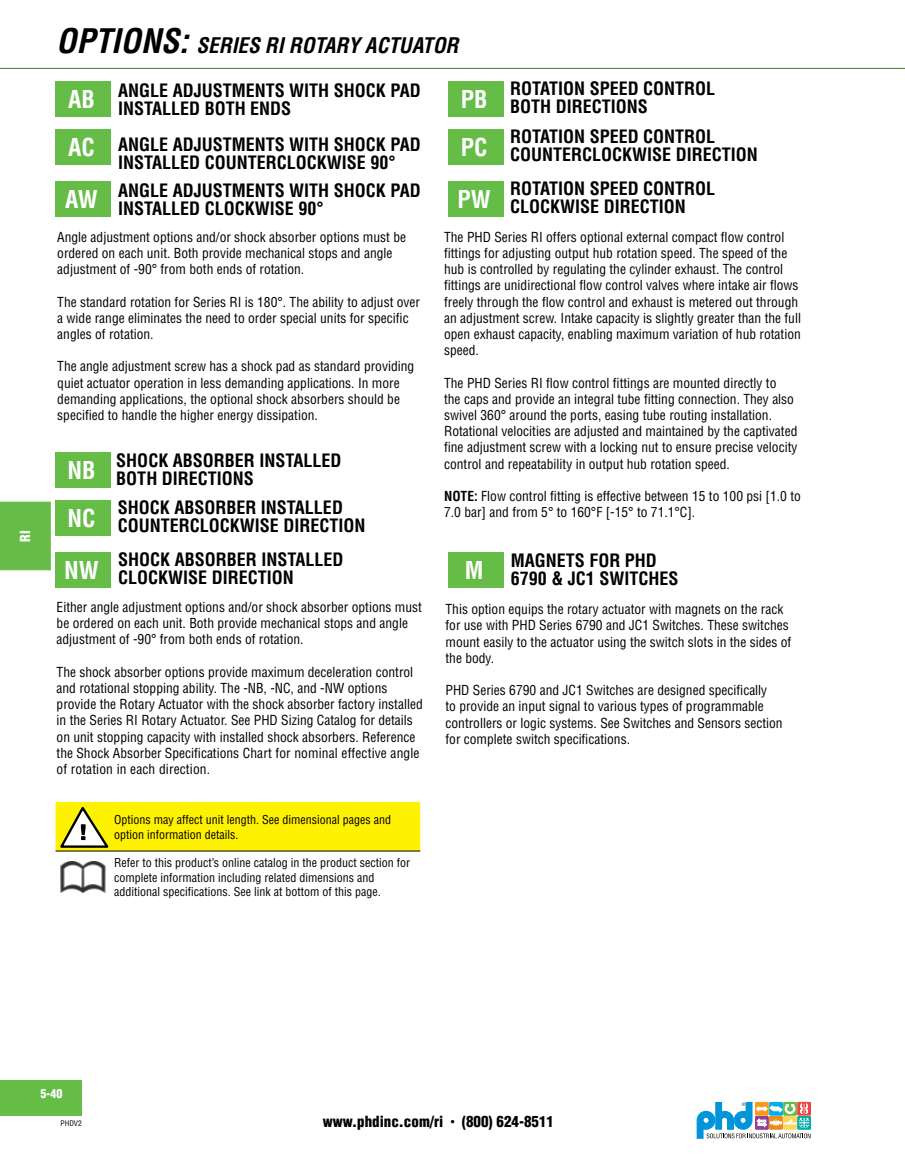
<style>
.page{position:relative;width:905px;height:1161px;background:#fff}
.page>*{position:absolute;margin:0;border:0;box-sizing:border-box;transform-origin:0 0}
.t1{font:700 condensed 24px "Helvetica";color:#fff}
.t2{font:italic 700 condensed 21px "Helvetica";color:#000}
.t3{font:700 condensed 18px/18px "Helvetica";color:#000}
.t4{font:900 condensed 15px "Helvetica";color:#000}
.t5{font:condensed 13.5px/16.2px "Helvetica";color:#000}
.t6{font:900 condensed 13.5px "Helvetica";color:#fff}
.t7{font:condensed 12px/14.4px "Helvetica";color:#000}
.t8{font:900 condensed 12px "Helvetica";color:#fff}
.t9{font:condensed 7.5px "Helvetica";color:#000}
.s1{font-size:33px}
.s2{font-weight:700}
.s3{font-size:9px}
</style>
<div class="page">
<div style="left:0;top:502px;width:50px;height:68px;background:#65bc46"></div>
<div style="left:0;top:1080px;width:82px;height:35px;background:#65bc46"></div>
<svg style="left:697px;top:1102px;width:113px;height:36px"></svg>
<hr style="left:0;top:68px;width:904px;height:1px;background:#3a7f2d">
<hr style="left:56px;top:851px;width:52px;height:1px;background:#000">
<hr style="left:108px;top:851px;width:312px;height:1px;background:#000">
<svg style="left:56px;top:802px;width:364px;height:49px;background:#f7eb09"></svg>
<img style="left:60px;top:862px;width:46px;height:30px">
<div style="left:56px;top:81px;width:55px;height:35px;background:#65bc46"></div>
<div style="left:56px;top:452px;width:55px;height:35px;background:#65bc46"></div>
<div style="left:448px;top:81px;width:55px;height:35px;background:#65bc46"></div>
<div style="left:448px;top:552px;width:55px;height:36px;background:#65bc46"></div>
<div style="left:56px;top:129px;width:55px;height:35px;background:#65bc46"></div>
<div style="left:56px;top:500px;width:55px;height:35px;background:#65bc46"></div>
<div style="left:448px;top:129px;width:55px;height:35px;background:#65bc46"></div>
<div style="left:56px;top:181px;width:55px;height:35px;background:#65bc46"></div>
<div style="left:56px;top:552px;width:55px;height:35px;background:#65bc46"></div>
<div style="left:448px;top:181px;width:55px;height:35px;background:#65bc46"></div>
<p class="t6" style="left:17px;top:542px;width:13px;rotate:-90deg">RI</p>
<h2 class="t2" style="left:56px;top:32px;width:403px"><span class="s1">OPTIONS:</span> SERIES RI ROTARY ACTUATOR</h2>
<h1 class="t1" style="left:68px;top:85px;width:28px">AB</h1>
<h1 class="t1" style="left:68px;top:133px;width:28px">AC</h1>
<h1 class="t1" style="left:65px;top:185px;width:34px">AW</h1>
<h3 class="t3" style="left:118px;top:81px;width:304px">ANGLE ADJUSTMENTS WITH SHOCK PAD<br>INSTALLED BOTH ENDS</h3>
<h3 class="t3" style="left:118px;top:135px;width:304px">ANGLE ADJUSTMENTS WITH SHOCK PAD<br>INSTALLED COUNTERCLOCKWISE 90°</h3>
<h3 class="t3" style="left:118px;top:181px;width:304px">ANGLE ADJUSTMENTS WITH SHOCK PAD<br>INSTALLED CLOCKWISE 90°</h3>
<h1 class="t1" style="left:460px;top:85px;width:28px">PB</h1>
<h1 class="t1" style="left:460px;top:133px;width:28px">PC</h1>
<h1 class="t1" style="left:457px;top:185px;width:35px">PW</h1>
<h3 class="t3" style="left:510px;top:80px;width:207px">ROTATION SPEED CONTROL<br>BOTH DIRECTIONS</h3>
<h3 class="t3" style="left:510px;top:127px;width:249px">ROTATION SPEED CONTROL<br>COUNTERCLOCKWISE DIRECTION</h3>
<h3 class="t3" style="left:510px;top:179px;width:207px">ROTATION SPEED CONTROL<br>CLOCKWISE DIRECTION</h3>
<p class="t5" style="left:57px;top:228px;width:350px">Angle adjustment options and/or shock absorber options must be ordered on each unit. Both provide mechanical stops and angle adjustment of -90° from both ends of rotation.</p>
<p class="t5" style="left:57px;top:293px;width:364px">The standard rotation for Series RI is 180°. The ability to adjust over a wide range eliminates the need to order special units for specific angles of rotation.</p>
<p class="t5" style="left:57px;top:358px;width:358px">The angle adjustment screw has a shock pad as standard providing quiet actuator operation in less demanding applications. In more demanding applications, the optional shock absorbers should be specified to handle the higher energy dissipation.</p>
<h1 class="t1" style="left:67px;top:456px;width:30px">NB</h1>
<h1 class="t1" style="left:67px;top:504px;width:30px">NC</h1>
<h1 class="t1" style="left:64px;top:556px;width:36px">NW</h1>
<h3 class="t3" style="left:116px;top:451px;width:227px">SHOCK ABSORBER INSTALLED<br>BOTH DIRECTIONS</h3>
<h3 class="t3" style="left:118px;top:499px;width:249px">SHOCK ABSORBER INSTALLED<br>COUNTERCLOCKWISE DIRECTION</h3>
<h3 class="t3" style="left:118px;top:550px;width:227px">SHOCK ABSORBER INSTALLED<br>CLOCKWISE DIRECTION</h3>
<p class="t5" style="left:57px;top:599px;width:367px">Either angle adjustment options and/or shock absorber options must be ordered on each unit. Both provide mechanical stops and angle adjustment of -90° from both ends of rotation.</p>
<p class="t5" style="left:57px;top:664px;width:367px">The shock absorber options provide maximum deceleration control and rotational stopping ability. The -NB, -NC, and -NW options provide the Rotary Actuator with the shock absorber factory installed in the Series RI Rotary Actuator. See PHD Sizing Catalog for details on unit stopping capacity with installed shock absorbers. Reference the Shock Absorber Specifications Chart for nominal effective angle of rotation in each direction.</p>
<p class="t7" style="left:114px;top:812px;width:278px">Options may affect unit length. See dimensional pages and option information details.</p>
<p class="t7" style="left:114px;top:855px;width:297px">Refer to this product’s online catalog in the product section for complete information including related dimensions and additional specifications. See link at bottom of this page.</p>
<p class="t5" style="left:444px;top:228px;width:358px">The PHD Series RI offers optional external compact flow control fittings for adjusting output hub rotation speed. The speed of the hub is controlled by regulating the cylinder exhaust. The control fittings are unidirectional flow control valves where intake air flows freely through the flow control and exhaust is metered out through an adjustment screw. Intake capacity is slightly greater than the full open exhaust capacity, enabling maximum variation of hub rotation speed.</p>
<p class="t5" style="left:444px;top:374px;width:355px">The PHD Series RI flow control fittings are mounted directly to<br>the caps and provide an integral tube fitting connection. They also swivel 360° around the ports, easing tube routing installation.<br>Rotational velocities are adjusted and maintained by the captivated fine adjustment screw with a locking nut to ensure precise velocity control and repeatability in output hub rotation speed.</p>
<p class="t5" style="left:444px;top:488px;width:358px"><span class="s2">NOTE:</span> Flow control fitting is effective between 15 to 100 psi [1.0 to<br>7.0 bar] and from 5° to 160°F [-15° to 71.1°C].</p>
<h1 class="t1" style="left:464px;top:556px;width:20px">M</h1>
<h3 class="t3" style="left:511px;top:552px;width:169px">MAGNETS FOR PHD<br>6790 &amp; JC1 SWITCHES</h3>
<p class="t5" style="left:445px;top:601px;width:347px">This option equips the rotary actuator with magnets on the rack for use with PHD Series 6790 and JC1 Switches. These switches mount easily to the actuator using the switch slots in the sides of the body.</p>
<p class="t5" style="left:445px;top:682px;width:339px">PHD Series 6790 and JC1 Switches are designed specifically<br>to provide an input signal to various types of programmable controllers or logic systems. See Switches and Sensors section for complete switch specifications.</p>
<p class="t8" style="left:40px;top:1086px;width:23px">5-40</p>
<p class="t9" style="left:61px;top:1118px;width:23px">PHDV2</p>
<p class="t4" style="left:323px;top:1113px;width:233px">www.phdinc.com/ri <span class="s3">•</span> (800) 624-8511</p>
</div>
